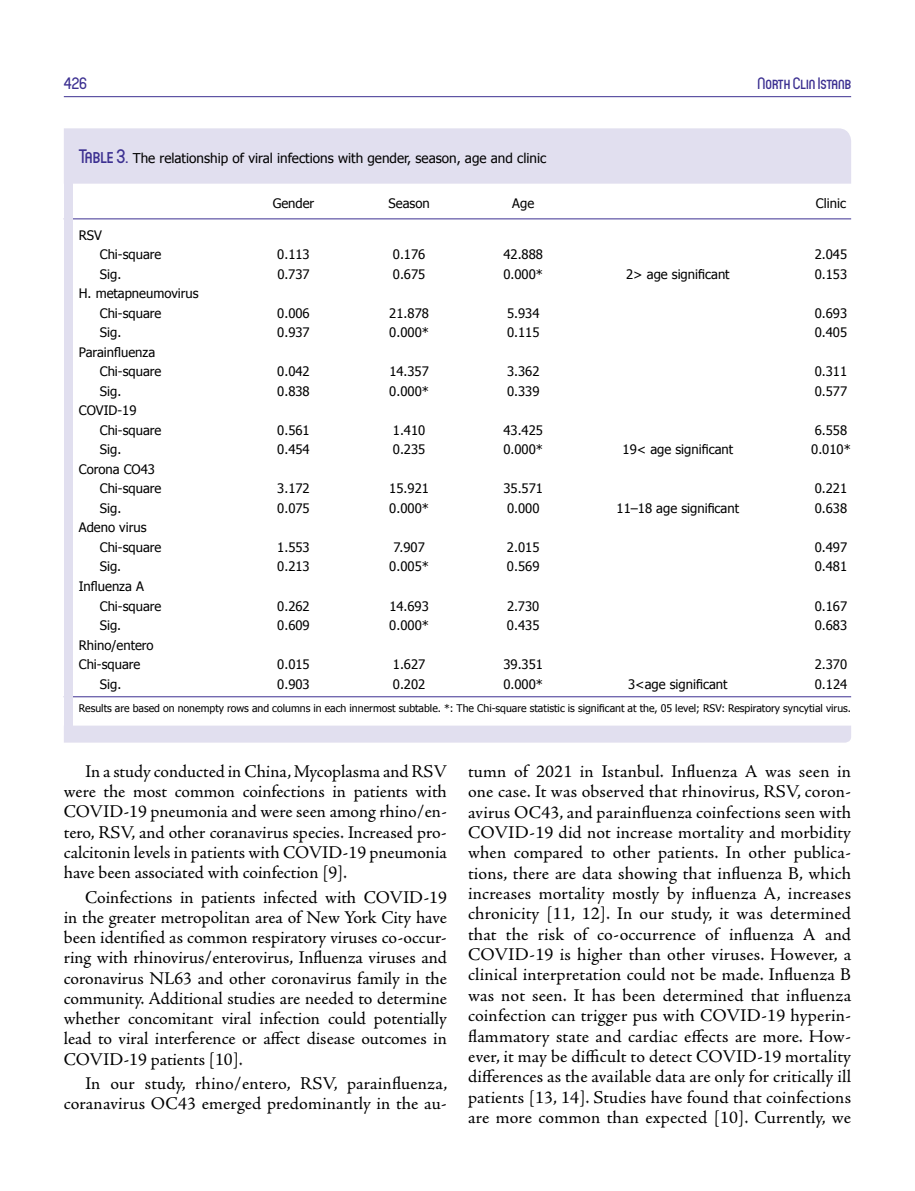
<style>
.page{position:relative;width:915px;height:1191px;background:#fff}
.page>*{position:absolute;margin:0;border:0;box-sizing:border-box;transform-origin:0 0}
.t1{font:18px/20.4px "Adobe Jenson Pro";color:#000;text-align:justify}
.t2{font:500 16.5px "Circula";color:#3c3091}
.t3{font:13.5px "Tahoma";color:#000}
.t4{font:13.05px/19.5px "Tahoma";color:#000}
.t5{font:10.5px "Tahoma";color:#000}
.s1{font-family:"Circula";font-weight:500;font-size:19.5px;color:#3c3091}
</style>
<div class="page">
<hr style="left:64px;top:96px;width:786px;height:1px;background:#3c3091">
<div style="left:64px;top:725px;width:786px;height:17px;background:#e1dfef"></div>
<div style="left:64px;top:128px;width:786px;height:56px;background:#e1dfef"></div>
<hr style="left:64px;top:696px;width:786px;height:1px;background:#3c3091">
<hr style="left:64px;top:218px;width:786px;height:1px;background:#3c3091">
<div style="left:64px;top:177px;width:8px;height:557px;background:#e1dfef"></div>
<p class="t2" style="left:64px;top:73px;width:25px">426</p>
<p class="t2" style="left:757px;top:73px;width:95px">North Clin Istanb</p>
<p class="t3" style="left:79px;top:150px;width:469px"><span class="s1">Table 3.</span> The relationship of viral infections with gender, season, age and clinic</p>
<p class="t4" style="left:100px;top:225px;width:63px;text-indent:-21px">RSV<br>Chi-square</p>
<p class="t4" style="left:272px;top:193px;width:43px">Gender</p>
<p class="t4" style="left:388px;top:193px;width:43px">Season</p>
<p class="t4" style="left:512px;top:193px;width:23px">Age</p>
<p class="t4" style="left:815px;top:193px;width:32px">Clinic</p>
<p class="t4" style="left:277px;top:244px;width:34px">0.113</p>
<p class="t4" style="left:393px;top:244px;width:34px">0.176</p>
<p class="t4" style="left:503px;top:244px;width:41px">42.888</p>
<p class="t4" style="left:814px;top:244px;width:34px">2.045</p>
<p class="t4" style="left:100px;top:264px;width:23px">Sig.</p>
<p class="t4" style="left:277px;top:264px;width:34px">0.737</p>
<p class="t4" style="left:393px;top:264px;width:34px">0.675</p>
<p class="t4" style="left:503px;top:264px;width:41px">0.000*</p>
<p class="t4" style="left:626px;top:264px;width:105px">2&gt; age significant</p>
<p class="t4" style="left:814px;top:264px;width:34px">0.153</p>
<p class="t4" style="left:100px;top:283px;width:100px;text-indent:-21px">H. metapneumovirus<br>Chi-square</p>
<p class="t4" style="left:277px;top:303px;width:34px">0.006</p>
<p class="t4" style="left:389px;top:303px;width:41px">21.878</p>
<p class="t4" style="left:507px;top:303px;width:34px">5.934</p>
<p class="t4" style="left:814px;top:303px;width:34px">0.693</p>
<p class="t4" style="left:100px;top:322px;width:23px">Sig.</p>
<p class="t4" style="left:277px;top:322px;width:34px">0.937</p>
<p class="t4" style="left:389px;top:322px;width:41px">0.000*</p>
<p class="t4" style="left:507px;top:322px;width:34px">0.115</p>
<p class="t4" style="left:814px;top:322px;width:34px">0.405</p>
<p class="t4" style="left:100px;top:342px;width:63px;text-indent:-21px">Parainfluenza<br>Chi-square</p>
<p class="t4" style="left:277px;top:361px;width:34px">0.042</p>
<p class="t4" style="left:389px;top:361px;width:41px">14.357</p>
<p class="t4" style="left:507px;top:361px;width:34px">3.362</p>
<p class="t4" style="left:814px;top:361px;width:34px">0.311</p>
<p class="t4" style="left:100px;top:381px;width:23px">Sig.</p>
<p class="t4" style="left:277px;top:381px;width:34px">0.838</p>
<p class="t4" style="left:389px;top:381px;width:41px">0.000*</p>
<p class="t4" style="left:507px;top:381px;width:34px">0.339</p>
<p class="t4" style="left:814px;top:381px;width:34px">0.577</p>
<p class="t4" style="left:100px;top:400px;width:63px;text-indent:-21px">COVID-19<br>Chi-square</p>
<p class="t4" style="left:277px;top:420px;width:34px">0.561</p>
<p class="t4" style="left:393px;top:420px;width:34px">1.410</p>
<p class="t4" style="left:503px;top:420px;width:41px">43.425</p>
<p class="t4" style="left:814px;top:420px;width:34px">6.558</p>
<p class="t4" style="left:100px;top:439px;width:23px">Sig.</p>
<p class="t4" style="left:277px;top:439px;width:34px">0.454</p>
<p class="t4" style="left:393px;top:439px;width:34px">0.235</p>
<p class="t4" style="left:503px;top:439px;width:41px">0.000*</p>
<p class="t4" style="left:622px;top:439px;width:112px">19&lt; age significant</p>
<p class="t4" style="left:810px;top:439px;width:41px">0.010*</p>
<p class="t4" style="left:100px;top:459px;width:63px;text-indent:-21px">Corona CO43<br>Chi-square</p>
<p class="t4" style="left:277px;top:478px;width:34px">3.172</p>
<p class="t4" style="left:389px;top:478px;width:41px">15.921</p>
<p class="t4" style="left:503px;top:478px;width:41px">35.571</p>
<p class="t4" style="left:814px;top:478px;width:34px">0.221</p>
<p class="t4" style="left:100px;top:498px;width:23px">Sig.</p>
<p class="t4" style="left:277px;top:498px;width:34px">0.075</p>
<p class="t4" style="left:389px;top:498px;width:41px">0.000*</p>
<p class="t4" style="left:507px;top:498px;width:34px">0.000</p>
<p class="t4" style="left:616px;top:498px;width:124px">11–18 age significant</p>
<p class="t4" style="left:814px;top:498px;width:34px">0.638</p>
<p class="t4" style="left:100px;top:517px;width:63px;text-indent:-21px">Adeno virus<br>Chi-square</p>
<p class="t4" style="left:277px;top:537px;width:34px">1.553</p>
<p class="t4" style="left:393px;top:537px;width:33px">7.907</p>
<p class="t4" style="left:507px;top:537px;width:34px">2.015</p>
<p class="t4" style="left:814px;top:537px;width:34px">0.497</p>
<p class="t4" style="left:100px;top:556px;width:23px">Sig.</p>
<p class="t4" style="left:277px;top:556px;width:34px">0.213</p>
<p class="t4" style="left:389px;top:556px;width:41px">0.005*</p>
<p class="t4" style="left:507px;top:556px;width:34px">0.569</p>
<p class="t4" style="left:814px;top:556px;width:34px">0.481</p>
<p class="t4" style="left:100px;top:576px;width:63px;text-indent:-21px">Influenza A<br>Chi-square</p>
<p class="t4" style="left:277px;top:595px;width:34px">0.262</p>
<p class="t4" style="left:389px;top:595px;width:41px">14.693</p>
<p class="t4" style="left:507px;top:595px;width:34px">2.730</p>
<p class="t4" style="left:814px;top:595px;width:34px">0.167</p>
<p class="t4" style="left:100px;top:615px;width:23px">Sig.</p>
<p class="t4" style="left:277px;top:615px;width:34px">0.609</p>
<p class="t4" style="left:389px;top:615px;width:41px">0.000*</p>
<p class="t4" style="left:507px;top:615px;width:34px">0.435</p>
<p class="t4" style="left:814px;top:615px;width:34px">0.683</p>
<p class="t4" style="left:79px;top:634px;width:76px">Rhino/entero<br>Chi-square</p>
<p class="t4" style="left:277px;top:654px;width:34px">0.015</p>
<p class="t4" style="left:393px;top:654px;width:34px">1.627</p>
<p class="t4" style="left:503px;top:654px;width:41px">39.351</p>
<p class="t4" style="left:814px;top:654px;width:34px">2.370</p>
<p class="t4" style="left:100px;top:673px;width:23px">Sig.</p>
<p class="t4" style="left:277px;top:673px;width:34px">0.903</p>
<p class="t4" style="left:393px;top:673px;width:34px">0.202</p>
<p class="t4" style="left:503px;top:673px;width:41px">0.000*</p>
<p class="t4" style="left:628px;top:673px;width:101px">3&lt;age significant</p>
<p class="t4" style="left:814px;top:673px;width:34px">0.124</p>
<p class="t5" style="left:79px;top:701px;width:773px">Results are based on nonempty rows and columns in each innermost subtable. *: The Chi-square statistic is significant at the, 05 level; RSV: Respiratory syncytial virus.</p>
<p class="t1" style="left:64px;top:761px;width:384px;text-indent:21px">In a study conducted in China, Mycoplasma and RSV were the most common coinfections in patients with COVID-19 pneumonia and were seen among rhino/en&shy;tero, RSV, and other coranavirus species. Increased pro&shy;calcitonin levels in patients with COVID-19 pneumonia have been associated with coinfection [9].</p>
<p class="t1" style="left:64px;top:887px;width:384px;text-indent:21px">Coinfections in patients infected with COVID-19 in the greater metropolitan area of New York City have been identified as common respiratory viruses co-occur&shy;ring with rhinovirus/enterovirus, Influenza viruses and coronavirus NL63 and other coronavirus family in the community. Additional studies are needed to determine whether concomitant viral infection could potentially lead to viral interference or affect disease outcomes in COVID-19 patients [10].</p>
<p class="t1" style="left:64px;top:1073px;width:385px;text-align:right">In our study, rhino/entero, RSV, parainfluenza, coranavirus OC43 emerged predominantly in the au-</p>
<p class="t1" style="left:468px;top:761px;width:384px">tumn of 2021 in Istanbul. Influenza A was seen in one case. It was observed that rhinovirus, RSV, coron&shy;avirus OC43, and parainfluenza coinfections seen with COVID-19 did not increase mortality and morbidity when compared to other patients. In other publica&shy;tions, there are data showing that influenza B, which increases mortality mostly by influenza A, increases chronicity [11, 12]. In our study, it was determined that the risk of co-occurrence of influenza A and COVID-19 is higher than other viruses. However, a clinical interpretation could not be made. Influenza B was not seen. It has been determined that influenza coinfection can trigger pus with COVID-19 hyperin&shy;flammatory state and cardiac effects are more. How&shy;ever, it may be difficult to detect COVID-19 mortality differences as the available data are only for critically ill patients [13, 14]. Studies have found that coinfections are more common than expected [10]. Currently, we</p>
</div>
